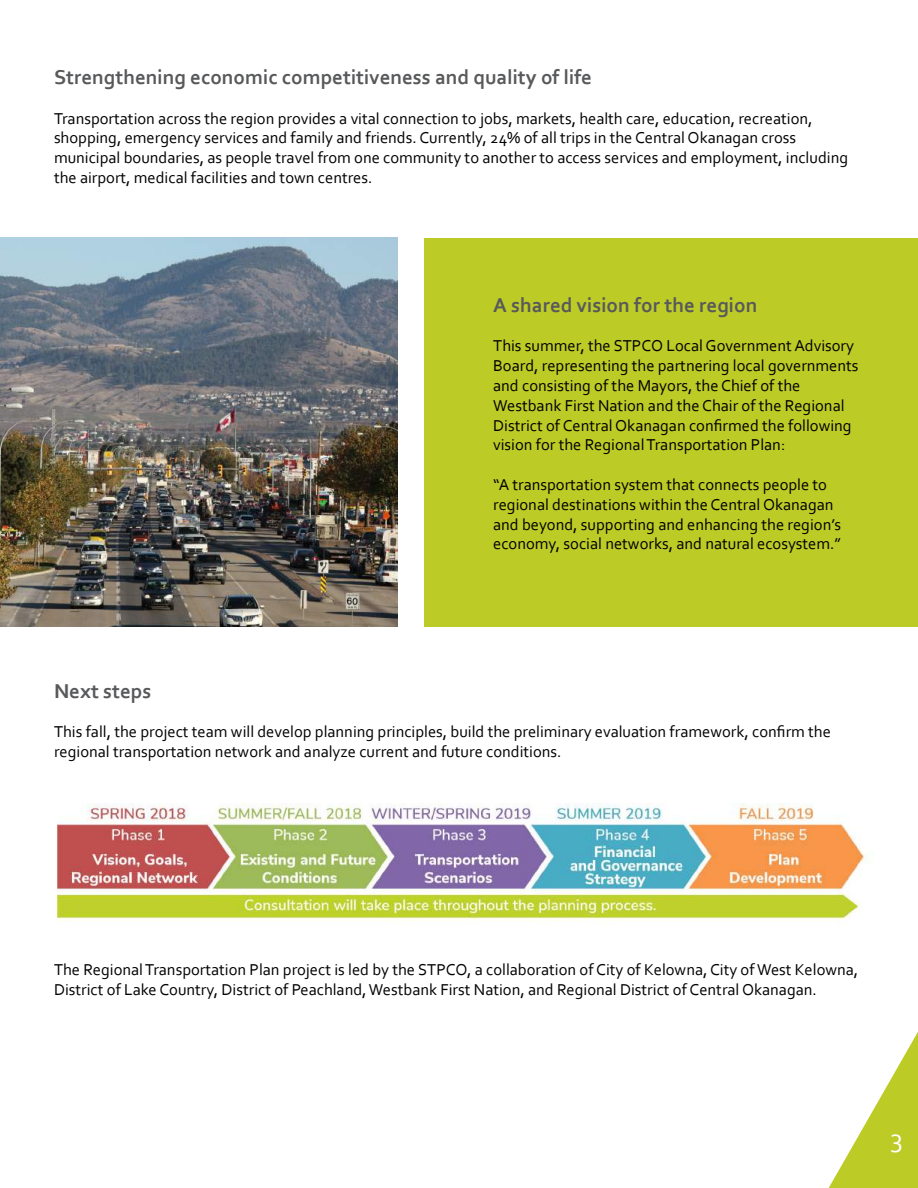
<style>
.page{position:relative;width:918px;height:1188px;background:#fff}
.page>*{position:absolute;margin:0;border:0;box-sizing:border-box;transform-origin:0 0}
.t1{font:27px "Corbel";color:#fff}
.t2{font:700 21px "Corbel";color:#58595b}
.t3{font:16.5px/19.8px "Corbel";color:#000}
</style>
<div class="page">
<div style="left:425px;top:238px;width:493px;height:388px;background:#bdcb26"></div>
<svg style="left:828px;top:1032px;width:90px;height:156px"></svg>
<img style="left:56px;top:803px;width:818px;height:121px">
<img style="left:0;top:238px;width:398px;height:388px">
<p class="t2" style="left:54px;top:64px;width:540px">Strengthening economic competitiveness and quality of life</p>
<p class="t3" style="left:54px;top:108px;width:796px">Transportation across the region provides a vital connection to jobs, markets, health care, education, recreation, shopping, emergency services and family and friends. Currently, 24% of all trips in the Central Okanagan cross municipal boundaries, as people travel from one community to another to access services and employment, including the airport, medical facilities and town centres.</p>
<p class="t2" style="left:493px;top:292px;width:266px">A shared vision for the region</p>
<p class="t3" style="left:493px;top:336px;width:367px">This summer, the STPCO Local Government Advisory Board, representing the partnering local governments and consisting of the Mayors, the Chief of the Westbank First Nation and the Chair of the Regional District of Central Okanagan confirmed the following vision for the Regional Transportation Plan:</p>
<p class="t3" style="left:493px;top:474px;width:350px">“A transportation system that connects people to regional destinations within the Central Okanagan and beyond, supporting and enhancing the region’s economy, social networks, and natural ecosystem.”</p>
<p class="t2" style="left:54px;top:678px;width:99px">Next steps</p>
<p class="t3" style="left:54px;top:722px;width:778px">This fall, the project team will develop planning principles, build the preliminary evaluation framework, confirm the regional transportation network and analyze current and future conditions.</p>
<p class="t3" style="left:54px;top:959px;width:806px">The Regional Transportation Plan project is led by the STPCO, a collaboration of City of Kelowna, City of West Kelowna,<br>District of Lake Country, District of Peachland, Westbank First Nation, and Regional District of Central Okanagan.</p>
<h1 class="t1" style="left:891px;top:1121px;width:14px">3</h1>
</div>
